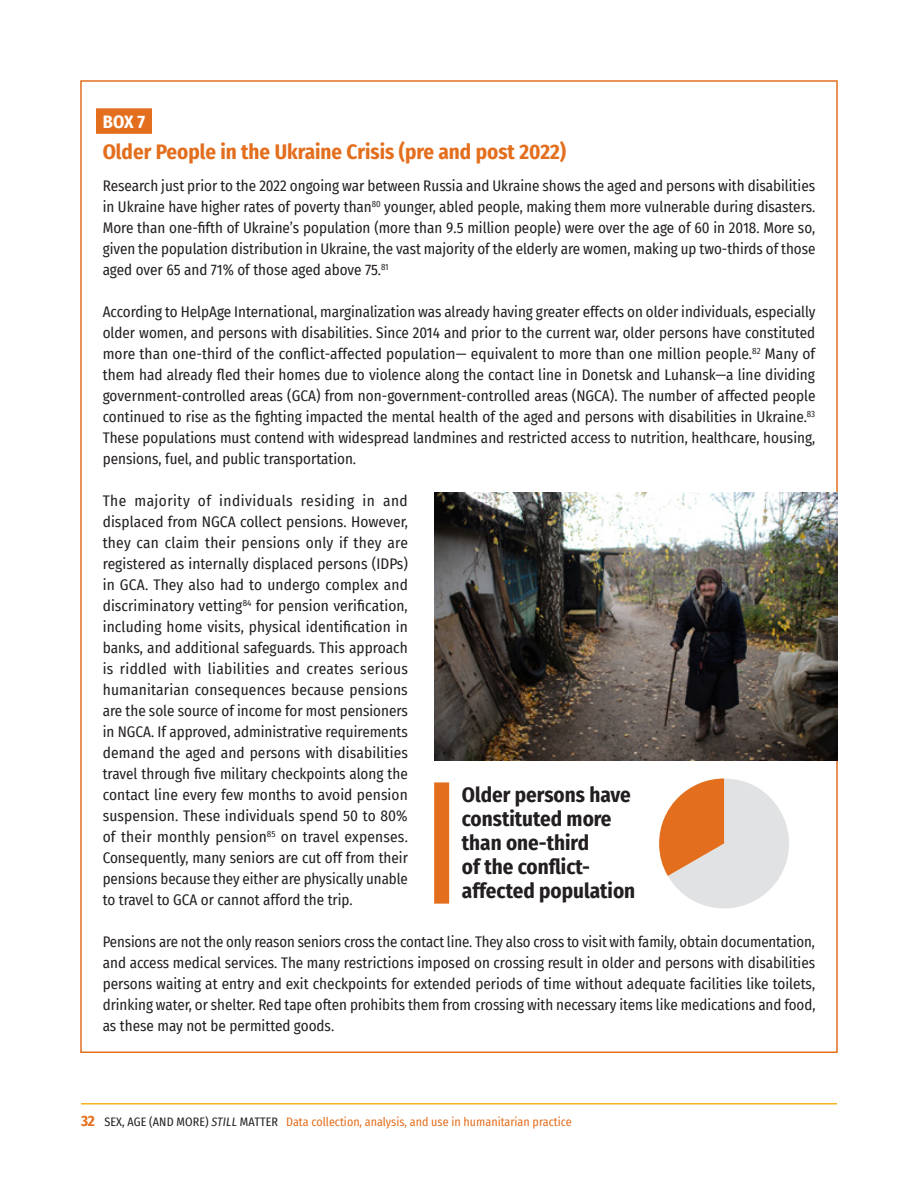
<style>
.page{position:relative;width:918px;height:1188px;background:#fff}
.page>*{position:absolute;margin:0;border:0;box-sizing:border-box;transform-origin:0 0}
.t1{font:700 21px/24px "Fira Sans Condensed";color:#231f20}
.t2{font:700 21px "Fira Sans Condensed";color:#e36f1e}
.t3{font:700 18px "Fira Sans Condensed";color:#fff}
.t4{font:15px/21px "Fira Sans Condensed";color:#231f20;text-align:justify}
.t5{font:12px "Fira Sans Condensed";color:#e36f1e}
.s1{font-weight:700;font-size:15px}
.s2{color:#231f20}
.s3{font-style:italic;color:#231f20}
</style>
<div class="page">
<hr style="left:81px;top:1103px;width:756px;height:2px;background:#f4b320">
<div style="left:96px;top:108px;width:56px;height:26px;background:#e36f1e"></div>
<img style="left:435px;top:492px;width:403px;height:269px">
<div style="left:434px;top:782px;width:15px;height:122px;background:#e36f1e"></div>
<svg style="left:659px;top:778px;width:130px;height:131px"></svg>
<p class="t3" style="left:103px;top:106px;width:44px">BOX 7</p>
<h1 class="t2" style="left:103px;top:134px;width:465px">Older People in the Ukraine Crisis (pre and post 2022)</h1>
<p class="t4" style="left:103px;top:174px;width:714px">Research just prior to the 2022 ongoing war between Russia and Ukraine shows the aged and persons with disabilities in Ukraine have higher rates of poverty than<sup>80</sup> younger, abled people, making them more vulnerable during disasters.<br>More than one-fifth of Ukraine’s population (more than 9.5 million people) were over the age of 60 in 2018. More so, given the population distribution in Ukraine, the vast majority of the elderly are women, making up two-thirds of those aged over 65 and 71% of those aged above 75.<sup>81</sup></p>
<p class="t4" style="left:103px;top:300px;width:714px">According to HelpAge International, marginalization was already having greater effects on older individuals, especially older women, and persons with disabilities. Since 2014 and prior to the current war, older persons have constituted more than one-third of the conflict-affected population— equivalent to more than one million people.<sup>82</sup> Many of them had already fled their homes due to violence along the contact line in Donetsk and Luhansk—a line dividing government-controlled areas (GCA) from non-government-controlled areas (NGCA). The number of affected people continued to rise as the fighting impacted the mental health of the aged and persons with disabilities in Ukraine.<sup>83<br></sup>These populations must contend with widespread landmines and restricted access to nutrition, healthcare, housing, pensions, fuel, and public transportation.</p>
<p class="t4" style="left:103px;top:489px;width:307px">The majority of individuals residing in and displaced from NGCA collect pensions. However, they can claim their pensions only if they are registered as internally displaced persons (IDPs) in GCA. They also had to undergo complex and discriminatory vetting<sup>84</sup> for pension verification, including home visits, physical identification in banks, and additional safeguards. This approach is riddled with liabilities and creates serious humanitarian consequences because pensions are the sole source of income for most pensioners in NGCA. If approved, administrative requirements demand the aged and persons with disabilities travel through five military checkpoints along the contact line every few months to avoid pension suspension. These individuals spend 50 to 80% of their monthly pension<sup>85</sup> on travel expenses.<br>Consequently, many seniors are cut off from their pensions because they either are physically unable to travel to GCA or cannot afford the trip.</p>
<p class="t4" style="left:103px;top:930px;width:714px">Pensions are not the only reason seniors cross the contact line. They also cross to visit with family, obtain documentation, and access medical services. The many restrictions imposed on crossing result in older and persons with disabilities persons waiting at entry and exit checkpoints for extended periods of time without adequate facilities like toilets, drinking water, or shelter. Red tape often prohibits them from crossing with necessary items like medications and food, as these may not be permitted goods.</p>
<h1 class="t1" style="left:462px;top:781px;width:175px">Older persons have constituted more than one-third<br>of the conflict&shy;affected population</h1>
<p class="t5" style="left:81px;top:1113px;width:492px"><span class="s1">32</span> <span class="s2">SEX, AGE (AND MORE)</span> <span class="s3">STILL</span> <span class="s2">MATTER</span> Data collection, analysis, and use in humanitarian practice</p>
</div>
